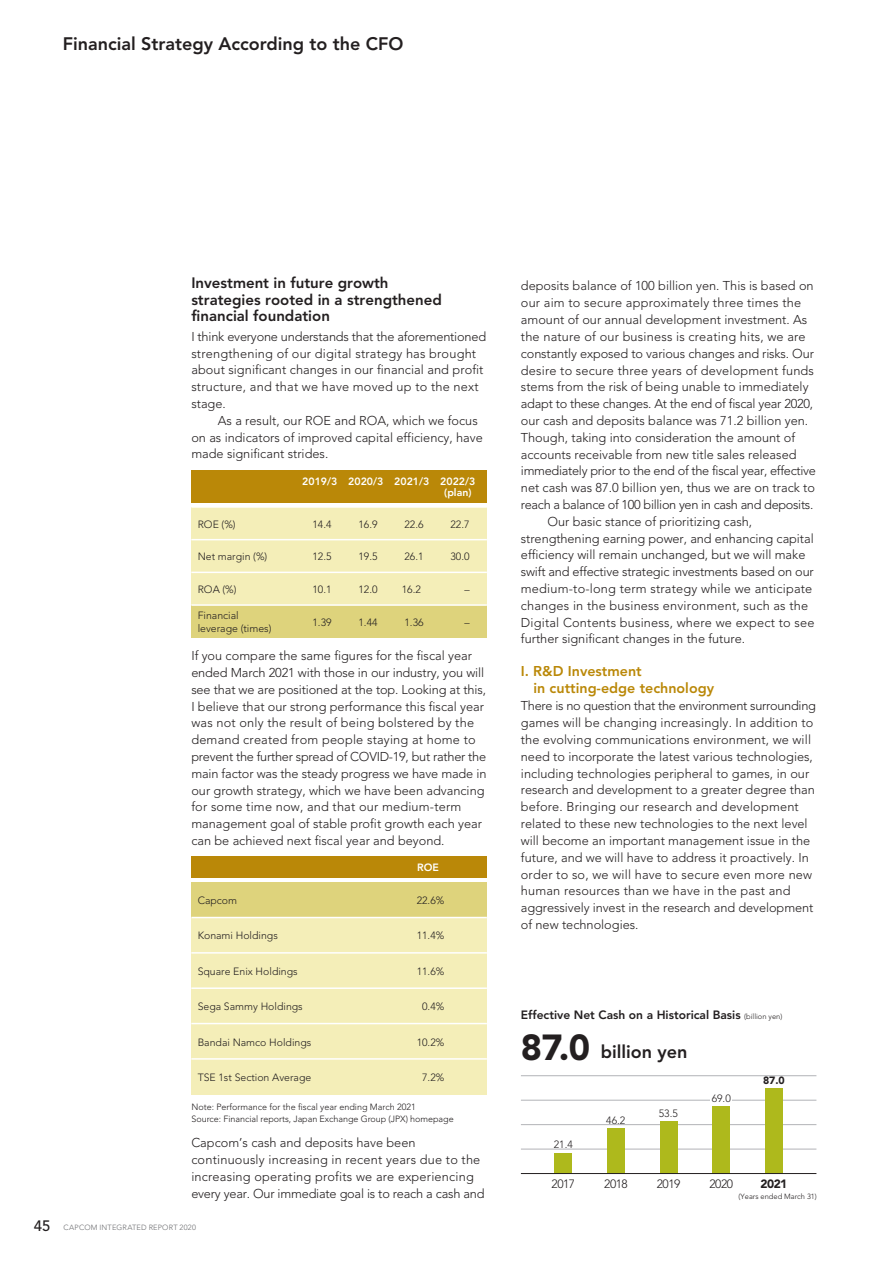
<style>
.page{position:relative;width:893px;height:1263px;background:#fff}
.page>*{position:absolute;margin:0;border:0;box-sizing:border-box;transform-origin:0 0}
.t1{font:800 18px "Avenir LT Std";color:#231f20}
.t2{font:800 15px/16.8px "Avenir LT Std";color:#231f20}
.t3{font:800 14.25px/16.8px "Avenir LT Std";color:#ba8808}
.t4{font:300 12.75px/16.8px "Avenir LT Std";color:#231f20}
.t5{font:300 12.75px "Avenir LT Std";letter-spacing:-.025em;color:#231f20}
.t6{font:300 12.75px "Avenir LT Std";letter-spacing:-.02em;color:#231f20}
.t7{font:800 12px "Avenir LT Std";color:#231f20}
.t8{font:300 12px "Avenir LT Std";letter-spacing:-.04em;color:#231f20}
.t9{font:900 12px "Avenir LT Std";color:#231f20}
.t10{font:300 10.5px/12.8px "Avenir LT Std";color:#231f20}
.t11{font:800 10.5px/11.2px "Avenir LT Std";color:#fff;text-align:center}
.t12{font:900 10.5px "Avenir LT Std";color:#231f20}
.t13{font:300 9px/12px "Avenir LT Std";letter-spacing:-.005em;color:#231f20}
.t14{font:300 7.5px "Avenir LT Std";letter-spacing:.025em;color:#6c6d70}
.t15{font:300 7.5px "Avenir LT Std";color:#231f20}
.s1{font-weight:500;font-size:15px;color:#231f20}
.s2{font-weight:300;font-size:7.5px}
.s3{font-weight:900;font-size:36px}
</style>
<div class="page">
<div style="left:191px;top:507px;width:296px;height:131px;background:#f4eeb8"></div>
<div style="left:191px;top:605px;width:296px;height:33px;background:#ded37c"></div>
<div style="left:191px;top:470px;width:296px;height:33px;background:#ba8808"></div>
<hr style="left:191px;top:604px;width:296px;height:2px;background:#fff">
<hr style="left:191px;top:572px;width:296px;height:1px;background:#fff">
<hr style="left:191px;top:539px;width:296px;height:1px;background:#fff">
<svg style="left:191px;top:882px;width:296px;height:212px;background:#f0e9ae"></svg>
<div style="left:191px;top:856px;width:296px;height:22px;background:#ba8808"></div>
<hr style="left:191px;top:987px;width:296px;height:2px;background:#fff">
<hr style="left:191px;top:952px;width:296px;height:2px;background:#fff">
<hr style="left:191px;top:1023px;width:296px;height:1px;background:#fff">
<hr style="left:191px;top:1058px;width:296px;height:2px;background:#fff">
<hr style="left:521px;top:1100px;width:295px;height:1px;background:#b2b3b7">
<hr style="left:521px;top:1149px;width:295px;height:1px;background:#b2b3b7">
<hr style="left:521px;top:1124px;width:295px;height:1px;background:#b2b3b7">
<hr style="left:521px;top:1075px;width:295px;height:1px;background:#b2b3b7">
<div style="left:710px;top:1096px;width:22px;height:8px;background:#fff"></div>
<div style="left:607px;top:1128px;width:17px;height:45px;background:#aeb91c"></div>
<div style="left:555px;top:1152px;width:17px;height:21px;background:#aeb91c"></div>
<div style="left:660px;top:1121px;width:17px;height:52px;background:#aeb91c"></div>
<div style="left:713px;top:1106px;width:17px;height:67px;background:#aeb91c"></div>
<hr style="left:191px;top:917px;width:296px;height:1px;background:#fff">
<div style="left:765px;top:1088px;width:17px;height:85px;background:#aeb91c"></div>
<hr style="left:521px;top:1173px;width:295px;height:1px;background:#231f20">
<hr style="left:191px;top:506px;width:296px;height:2px;background:#fff">
<h1 class="t1" style="left:63px;top:33px;width:342px">Financial Strategy According to the CFO</h1>
<p class="t2" style="left:191px;top:274px;width:252px">Investment in future growth strategies rooted in a strengthened financial foundation</p>
<p class="t4" style="left:191px;top:328px;width:296px">I think everyone understands that the aforementioned strengthening of our digital strategy has brought about significant changes in our financial and profit structure, and that we have moved up to the next stage.</p>
<p class="t4" style="left:191px;top:412px;width:293px;text-indent:27px">As a result, our ROE and ROA, which we focus on as indicators of improved capital efficiency, have made significant strides.</p>
<p class="t10" style="left:198px;top:518px;width:39px">ROE (%)</p>
<p class="t10" style="left:198px;top:550px;width:71px">Net margin (%)</p>
<p class="t10" style="left:198px;top:583px;width:40px">ROA (%)</p>
<p class="t10" style="left:198px;top:609px;width:75px">Financial leverage (times)</p>
<p class="t11" style="left:302px;top:476px;width:129px">2019/3 2020/3 2021/3</p>
<p class="t10" style="left:313px;top:518px;width:21px">14.4</p>
<p class="t10" style="left:313px;top:550px;width:21px">12.5</p>
<p class="t10" style="left:313px;top:583px;width:21px">10.1</p>
<p class="t10" style="left:313px;top:616px;width:21px">1.39</p>
<p class="t10" style="left:358px;top:518px;width:21px">16.9</p>
<p class="t10" style="left:358px;top:550px;width:21px">19.5</p>
<p class="t10" style="left:358px;top:583px;width:21px">12.0</p>
<p class="t10" style="left:358px;top:616px;width:21px">1.44</p>
<p class="t10" style="left:404px;top:518px;width:21px">22.6</p>
<p class="t10" style="left:404px;top:550px;width:21px">26.1</p>
<p class="t10" style="left:402px;top:583px;width:21px">16.2</p>
<p class="t10" style="left:404px;top:616px;width:21px">1.36</p>
<p class="t11" style="left:440px;top:476px;width:37px">2022/3 (plan)</p>
<p class="t10" style="left:450px;top:518px;width:21px">22.7</p>
<p class="t10" style="left:450px;top:550px;width:21px">30.0</p>
<p class="t10" style="left:464px;top:583px;width:7px">–</p>
<p class="t10" style="left:464px;top:616px;width:7px">–</p>
<p class="t4" style="left:191px;top:647px;width:297px">If you compare the same figures for the fiscal year ended March 2021 with those in our industry, you will see that we are positioned at the top. Looking at this, I believe that our strong performance this fiscal year was not only the result of being bolstered by the demand created from people staying at home to prevent the further spread of COVID-19, but rather the main factor was the steady progress we have made in our growth strategy, which we have been advancing for some time now, and that our medium-term management goal of stable profit growth each year can be achieved next fiscal year and beyond.</p>
<p class="t10" style="left:198px;top:894px;width:41px">Capcom</p>
<p class="t10" style="left:198px;top:929px;width:82px">Konami Holdings</p>
<p class="t10" style="left:198px;top:965px;width:101px">Square Enix Holdings</p>
<p class="t10" style="left:198px;top:1000px;width:107px">Sega Sammy Holdings</p>
<p class="t10" style="left:198px;top:1036px;width:115px">Bandai Namco Holdings</p>
<p class="t10" style="left:198px;top:1071px;width:115px">TSE 1st Section Average</p>
<p class="t11" style="left:417px;top:862px;width:23px">ROE</p>
<p class="t10" style="left:417px;top:894px;width:29px">22.6%</p>
<p class="t10" style="left:417px;top:929px;width:29px">11.4%</p>
<p class="t10" style="left:417px;top:965px;width:29px">11.6%</p>
<p class="t10" style="left:422px;top:1000px;width:24px">0.4%</p>
<p class="t10" style="left:417px;top:1036px;width:29px">10.2%</p>
<p class="t10" style="left:422px;top:1071px;width:24px">7.2%</p>
<p class="t13" style="left:191px;top:1101px;width:264px">Note: Performance for the fiscal year ending March 2021<br>Source: Financial reports, Japan Exchange Group (JPX) homepage</p>
<p class="t4" style="left:191px;top:1134px;width:295px">Capcom’s cash and deposits have been continuously increasing in recent years due to the increasing operating profits we are experiencing every year. Our immediate goal is to reach a cash and</p>
<p class="t14" style="left:34px;top:1223px;width:163px"><span class="s1">45</span> CAPCOM INTEGRATED REPORT 2020</p>
<p class="t4" style="left:521px;top:278px;width:294px">deposits balance of 100 billion yen. This is based on</p>
<p class="t4" style="left:521px;top:295px;width:282px">our aim to secure approximately three times the</p>
<p class="t4" style="left:521px;top:311px;width:288px">amount of our annual development investment. As</p>
<p class="t4" style="left:521px;top:328px;width:286px">the nature of our business is creating hits, we are</p>
<p class="t4" style="left:521px;top:345px;width:295px">constantly exposed to various changes and risks. Our</p>
<p class="t4" style="left:521px;top:362px;width:295px">desire to secure three years of development funds</p>
<p class="t4" style="left:521px;top:379px;width:289px">stems from the risk of being unable to immediately</p>
<p class="t6" style="left:521px;top:396px;width:294px">adapt to these changes. At the end of fiscal year 2020,</p>
<p class="t4" style="left:521px;top:412px;width:289px">our cash and deposits balance was 71.2 billion yen.</p>
<p class="t4" style="left:521px;top:429px;width:276px">Though, taking into consideration the amount of</p>
<p class="t4" style="left:521px;top:446px;width:277px">accounts receivable from new title sales released</p>
<p class="t5" style="left:521px;top:463px;width:297px">immediately prior to the end of the fiscal year, effective</p>
<p class="t4" style="left:521px;top:479px;width:296px">net cash was 87.0 billion yen, thus we are on track to</p>
<p class="t5" style="left:521px;top:497px;width:294px">reach a balance of 100 billion yen in cash and deposits.</p>
<p class="t4" style="left:547px;top:513px;width:206px">Our basic stance of prioritizing cash,</p>
<p class="t4" style="left:521px;top:530px;width:294px">strengthening earning power, and enhancing capital</p>
<p class="t4" style="left:521px;top:547px;width:286px">efficiency will remain unchanged, but we will make</p>
<p class="t4" style="left:521px;top:563px;width:294px">swift and effective strategic investments based on our</p>
<p class="t4" style="left:521px;top:580px;width:293px">medium-to-long term strategy while we anticipate</p>
<p class="t4" style="left:521px;top:597px;width:289px">changes in the business environment, such as the</p>
<p class="t4" style="left:521px;top:614px;width:295px">Digital Contents business, where we expect to see</p>
<p class="t4" style="left:521px;top:631px;width:226px">further significant changes in the future.</p>
<p class="t3" style="left:533px;top:663px;width:182px;text-indent:-13px">I. R&amp;D Investment<br>in cutting-edge technology</p>
<p class="t4" style="left:521px;top:698px;width:297px">There is no question that the environment surrounding games will be changing increasingly. In addition to the evolving communications environment, we will need to incorporate the latest various technologies, including technologies peripheral to games, in our research and development to a greater degree than before. Bringing our research and development related to these new technologies to the next level will become an important management issue in the future, and we will have to address it proactively. In order to so, we will have to secure even more new human resources than we have in the past and aggressively invest in the research and development of new technologies.</p>
<p class="t7" style="left:521px;top:1008px;width:263px">Effective Net Cash on a Historical Basis <span class="s2">(billion yen)</span></p>
<h1 class="t1" style="left:521px;top:1041px;width:168px"><span class="s3">87.0</span> billion yen</h1>
<p class="t10" style="left:554px;top:1138px;width:21px">21.4</p>
<p class="t8" style="left:552px;top:1176px;width:25px">2017</p>
<p class="t10" style="left:606px;top:1114px;width:21px">46.2</p>
<p class="t10" style="left:659px;top:1107px;width:21px">53.5</p>
<p class="t8" style="left:604px;top:1176px;width:25px">2018</p>
<p class="t8" style="left:657px;top:1176px;width:25px">2019</p>
<p class="t10" style="left:712px;top:1092px;width:21px">69.0</p>
<p class="t12" style="left:763px;top:1074px;width:23px">87.0</p>
<p class="t8" style="left:709px;top:1176px;width:25px">2020</p>
<p class="t9" style="left:760px;top:1176px;width:28px">2021</p>
<p class="t15" style="left:739px;top:1192px;width:80px">(Years ended March 31)</p>
</div>
